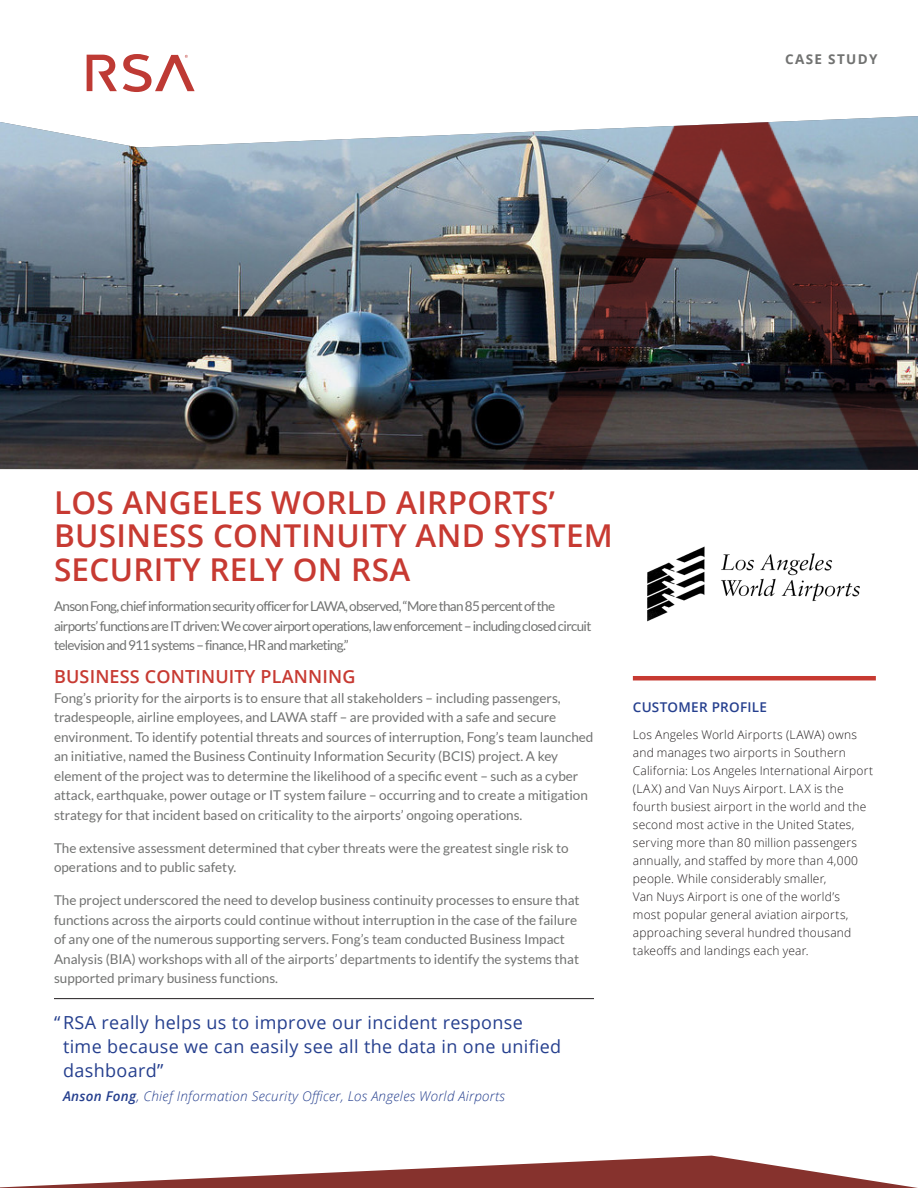
<style>
.page{position:relative;width:918px;height:1188px;background:#fff}
.page>*{position:absolute;margin:0;border:0;box-sizing:border-box;transform-origin:0 0}
.Body_Title{font:600 31.5px/33.6px "Open Sans";letter-spacing:.01em;color:#c73a32}
.Pull_Quote{font:18px/24px "Open Sans";letter-spacing:.02em;color:#253f8e}
.Body_Paragraph{font:600 18px "Open Sans";letter-spacing:.01em;color:#c73a32}
.Body_Paragraph-2{font:13.5px/19.5px "Lato";color:#717271}
.Body_Paragraph-3{font:13.5px/19.5px "Lato";letter-spacing:-.05em;color:#717271}
.Pull_Quote-2{font:italic 300 13.5px "Open Sans";letter-spacing:.02em;color:#253f8e}
.Sidebar_Bold_Text{font:600 13.5px "Open Sans";letter-spacing:.02em;color:#253f8e}
.t1{font:700 13.5px "Open Sans";letter-spacing:.1em;color:#717271}
.Sidebar_Bold_Text-2{font:300 12px/18px "Open Sans";letter-spacing:.015em;color:#231f20}
.s1{font-weight:600}
</style>
<div class="page">
<svg style="left:87px;top:54px;width:108px;height:38px"></svg>
<svg style="left:0;top:1156px;width:918px;height:32px"></svg>
<img style="left:0;top:116px;width:918px;height:354px">
<img style="left:647px;top:546px;width:213px;height:76px">
<hr style="left:633px;top:676px;width:243px;height:4px;background:#c73a32">
<hr style="left:54px;top:998px;width:540px;height:1px;background:#231f20">
<p class="t1" style="left:785px;top:50px;width:94px">CASE STUDY</p>
<p class="Body_Title" style="left:54px;top:485px;width:561px">LOS ANGELES WORLD AIRPORTS’<br>BUSINESS CONTINUITY AND SYSTEM<br>SECURITY RELY ON RSA</p>
<p class="Body_Paragraph-3" style="left:54px;top:597px;width:539px">Anson Fong, chief information security officer for LAWA, observed, “More than 85 percent of the airports’ functions are IT driven: We cover airport operations, law enforcement – including closed circuit television and 911 systems – finance, HR and marketing.”</p>
<p class="Body_Paragraph" style="left:54px;top:664px;width:303px">BUSINESS CONTINUITY PLANNING</p>
<p class="Body_Paragraph-2" style="left:54px;top:688px;width:541px">Fong’s priority for the airports is to ensure that all stakeholders – including passengers, tradespeople, airline employees, and LAWA staff – are provided with a safe and secure environment. To identify potential threats and sources of interruption, Fong’s team launched an initiative, named the Business Continuity Information Security (BCIS) project. A key element of the project was to determine the likelihood of a specific event – such as a cyber attack, earthquake, power outage or IT system failure – occurring and to create a mitigation strategy for that incident based on criticality to the airports’ ongoing operations.</p>
<p class="Body_Paragraph-2" style="left:54px;top:838px;width:516px">The extensive assessment determined that cyber threats were the greatest single risk to operations and to public safety.</p>
<p class="Body_Paragraph-2" style="left:54px;top:891px;width:527px">The project underscored the need to develop business continuity processes to ensure that functions across the airports could continue without interruption in the case of the failure of any one of the numerous supporting servers. Fong’s team conducted Business Impact Analysis (BIA) workshops with all of the airports’ departments to identify the systems that supported primary business functions.</p>
<p class="Pull_Quote" style="left:63px;top:1010px;width:500px;text-indent:-9px">“RSA really helps us to improve our incident response time because we can easily see all the data in one unified dashboard”</p>
<p class="Pull_Quote-2" style="left:63px;top:1087px;width:443px"><span class="s1">Anson Fong</span>, Chief Information Security Officer, Los Angeles World Airports</p>
<p class="Sidebar_Bold_Text" style="left:633px;top:698px;width:136px">CUSTOMER PROFILE</p>
<p class="Sidebar_Bold_Text-2" style="left:633px;top:725px;width:242px">Los Angeles World Airports (LAWA) owns and manages two airports in Southern California: Los Angeles International Airport (LAX) and Van Nuys Airport. LAX is the fourth busiest airport in the world and the</p>
<p class="Sidebar_Bold_Text-2" style="left:633px;top:815px;width:227px">second most active in the United States, serving more than 80 million passengers annually, and staffed by more than 4,000 people. While considerably smaller,<br>Van Nuys Airport is one of the world’s most popular general aviation airports, approaching several hundred thousand takeoffs and landings each year.</p>
</div>
